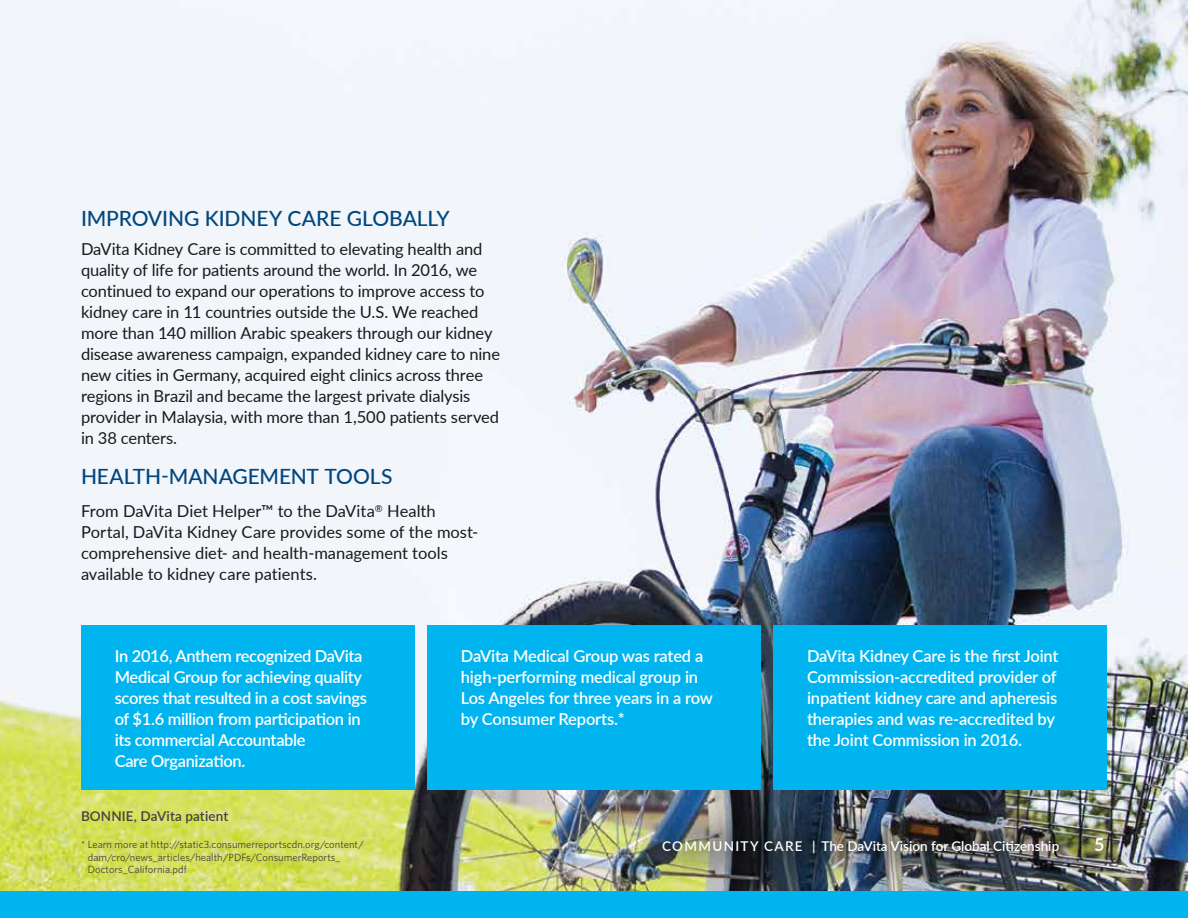
<style>
.page{position:relative;width:1188px;height:918px;background:#fff}
.page>*{position:absolute;margin:0;border:0;box-sizing:border-box;transform-origin:0 0}
.t1{font:500 21px "Lato";letter-spacing:-.005em;color:#00467f}
.t2{font:700 18px "Lato";color:#fff}
.t3{font:16.5px/21px "Lato";letter-spacing:-.01em;color:#191919}
.t4{font:600 16.5px/21px "Lato";letter-spacing:-.02em;color:#fff}
.t5{font:600 13.5px "Lato";color:#fff}
.t6{font:600 13.5px "Lato";letter-spacing:.01em;color:#414042}
.t7{font:10.5px/12.6px "Whitney";letter-spacing:.005em;color:#414042}
</style>
<div class="page">
<img style="left:0;top:0;width:1188px;height:891px">
<div style="left:81px;top:625px;width:334px;height:164px;background:#00b5ef"></div>
<div style="left:773px;top:625px;width:334px;height:164px;background:#00b5ef"></div>
<div style="left:427px;top:625px;width:334px;height:164px;background:#00b5ef"></div>
<div style="left:627px;top:802px;width:512px;height:88px;background:#000;opacity:.75"></div>
<div style="left:0;top:891px;width:1188px;height:27px;background:#00b5ef"></div>
<p class="t1" style="left:81px;top:204px;width:370px">IMPROVING KIDNEY CARE GLOBALLY</p>
<p class="t3" style="left:81px;top:238px;width:421px">DaVita Kidney Care is committed to elevating health and quality of life for patients around the world. In 2016, we continued to expand our operations to improve access to kidney care in 11 countries outside the U.S. We reached more than 140 million Arabic speakers through our kidney disease awareness campaign, expanded kidney care to nine new cities in Germany, acquired eight clinics across three regions in Brazil and became the largest private dialysis provider in Malaysia, with more than 1,500 patients served in 38 centers.</p>
<p class="t1" style="left:81px;top:462px;width:313px">HEALTH-MANAGEMENT TOOLS</p>
<p class="t3" style="left:81px;top:500px;width:399px">From DaVita Diet Helper™ to the DaVita<sup>®</sup> Health Portal, DaVita Kidney Care provides some of the most&shy;comprehensive diet- and health-management tools available to kidney care patients.</p>
<p class="t4" style="left:115px;top:645px;width:254px">In 2016, Anthem recognized DaVita<br>Medical Group for achieving quality scores that resulted in a cost savings of $1.6 million from participation in its commercial Accountable<br>Care Organization.</p>
<p class="t4" style="left:807px;top:645px;width:253px">DaVita Kidney Care is the first Joint Commission-accredited provider of inpatient kidney care and apheresis therapies and was re-accredited by the Joint Commission in 2016.</p>
<p class="t4" style="left:461px;top:645px;width:254px">DaVita Medical Group was rated a high-performing medical group in<br>Los Angeles for three years in a row by Consumer Reports.*</p>
<p class="t6" style="left:81px;top:806px;width:149px">BONNIE, DaVita patient</p>
<p class="t7" style="left:81px;top:838px;width:284px">* Learn more at http://static3.consumerreportscdn.org/content/</p>
<p class="t5" style="left:662px;top:837px;width:399px">COMMUNITY CARE | The DaVita Vision for Global Citizenship</p>
<p class="t2" style="left:1094px;top:832px;width:12px">5</p>
<p class="t7" style="left:88px;top:850px;width:254px">dam/cro/news_articles/health/PDFs/ConsumerReports_<br>Doctors_California.pdf</p>
</div>
